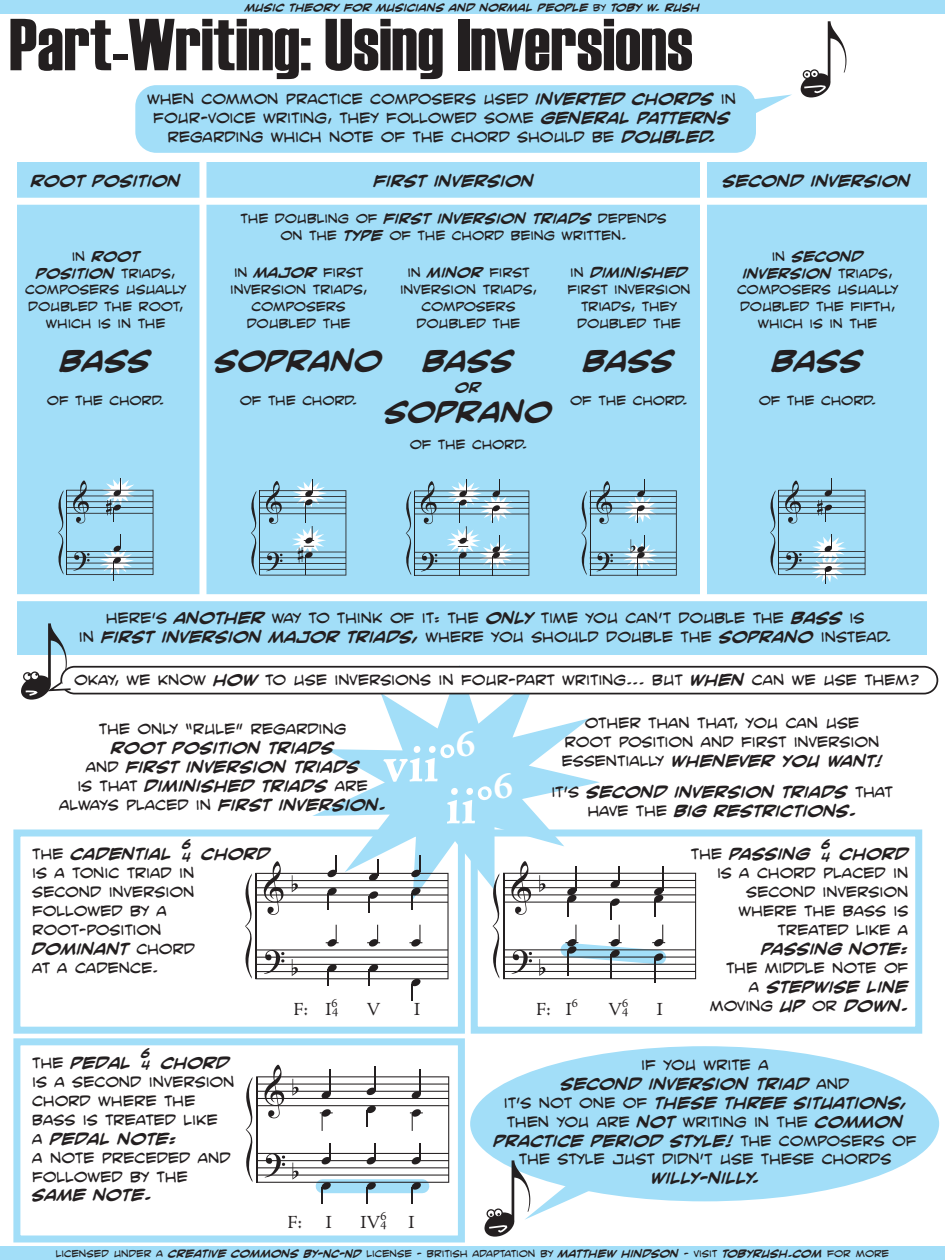
<style>
.page{position:relative;width:945px;height:1260px;background:#fff}
.page>*{position:absolute;margin:0;border:0;box-sizing:border-box;transform-origin:0 0}
.t1{font:73.5px "Haettenschweiler";color:#231f20}
.t2{font:700 57.05px/42px "Adobe Jenson Pro";color:#fff}
.t3{font:700 28px "Smack Attack BB";color:#231f20}
.t4{font:18.55px "Adobe Jenson Pro";color:#231f20}
.t5{font:15.75px/18.9px "Smack Attack BB";color:#231f20;text-align:center}
.t6{font:700 15.75px/18.9px "Smack Attack BB";color:#231f20;text-align:center}
.t7{font:14px/16.8px "Smack Attack BB";color:#231f20;text-align:center}
.t8{font:700 14px "Smack Attack BB";color:#231f20}
.t9{font:12.42px "Adobe Jenson Pro";color:#231f20}
.t10{font:700 12.25px/12.2px "Smack Attack BB";color:#231f20}
.t11{font:10.5px "Smack Attack BB";color:#231f20}
.t12{font:700 10.5px "Smack Attack BB";color:#231f20}
.s1{font-weight:400}
.s2{font-weight:700}
.s3{font-size:12.42px}
</style>
<div class="page">
<div style="left:13px;top:830px;width:452px;height:204px;background:#fff;border:7px solid #a2def8"></div>
<div style="left:471px;top:830px;width:451px;height:204px;background:#fff;border:7px solid #a2def8"></div>
<div style="left:470px;top:1046px;width:469px;height:155px;background:#a2def8;border-radius:50%"></div>
<div style="left:135px;top:85px;width:621px;height:68px;background:#a2def8;border-radius:21px"></div>
<svg style="left:801px;top:21px;width:46px;height:76px"></svg>
<svg style="left:752px;top:94px;width:40px;height:19px"></svg>
<div style="left:17px;top:163px;width:910px;height:492px;background:#a2def8"></div>
<div style="left:199px;top:157px;width:7px;height:441px;background:#fff"></div>
<div style="left:700px;top:157px;width:7px;height:441px;background:#fff"></div>
<div style="left:7px;top:198px;width:930px;height:7px;background:#fff"></div>
<div style="left:7px;top:594px;width:930px;height:7px;background:#fff"></div>
<svg style="left:405px;top:479px;width:124px;height:97px"></svg>
<svg style="left:581px;top:479px;width:96px;height:97px"></svg>
<svg style="left:770px;top:479px;width:96px;height:104px"></svg>
<svg style="left:312px;top:665px;width:288px;height:235px;fill:#a2def8"></svg>
<div style="left:13px;top:1038px;width:452px;height:205px;background:#fff;border:7px solid #a2def8"></div>
<svg style="left:484px;top:1160px;width:116px;height:77px"></svg>
<svg style="left:245px;top:855px;width:204px;height:145px"></svg>
<svg style="left:482px;top:861px;width:214px;height:121px"></svg>
<svg style="left:245px;top:1065px;width:204px;height:139px"></svg>
<div style="left:61px;top:667px;width:876px;height:27px;background:#fff;border-radius:13px"></div>
<div style="left:60px;top:666px;width:878px;height:28px;border:2px solid #231f20;border-radius:13px"></div>
<svg style="left:21px;top:623px;width:51px;height:77px"></svg>
<svg style="left:58px;top:478px;width:95px;height:102px"></svg>
<svg style="left:251px;top:479px;width:95px;height:97px"></svg>
<div style="left:0;top:0;width:945px;height:14px;background:#a2def8"></div>
<div style="left:0;top:1246px;width:945px;height:14px;background:#a2def8"></div>
<p class="t12" style="left:245px;top:1px;width:456px">MUSIC THEORY FOR MUSICIANS AND NORMAL PEOPLE <span class="s1">BY</span> TOBY W. RUSH</p>
<h1 class="t1" style="left:9px;top:3px;width:685px">Part-Writing: Using Inversions</h1>
<p class="t5" style="left:147px;top:90px;width:591px">WHEN COMMON PRACTICE COMPOSERS USED <span class="s2">INVERTED CHORDS</span> IN<br>FOUR-VOICE WRITING, THEY FOLLOWED SOME <span class="s2">GENERAL PATTERNS<br></span>REGARDING WHICH NOTE OF THE CHORD SHOULD BE <span class="s2">DOUBLED.</span></p>
<p class="t6" style="left:31px;top:172px;width:151px">ROOT POSITION</p>
<p class="t6" style="left:374px;top:172px;width:162px">FIRST INVERSION</p>
<p class="t6" style="left:723px;top:172px;width:189px">SECOND INVERSION</p>
<p class="t7" style="left:241px;top:210px;width:428px">THE DOUBLING OF <span class="s2">FIRST INVERSION TRIADS</span> DEPENDS<br>ON THE <span class="s2">TYPE</span> OF THE CHORD BEING WRITTEN.</p>
<p class="t7" style="left:25px;top:248px;width:163px">IN <span class="s2">ROOT<br>POSITION</span> TRIADS,<br>COMPOSERS USUALLY<br>DOUBLED THE ROOT,<br>WHICH IS IN THE</p>
<p class="t7" style="left:230px;top:265px;width:138px">IN <span class="s2">MAJOR</span> FIRST<br>INVERSION TRIADS,<br>COMPOSERS<br>DOUBLED THE</p>
<p class="t7" style="left:400px;top:265px;width:138px">IN <span class="s2">MINOR</span> FIRST<br>INVERSION TRIADS,<br>COMPOSERS<br>DOUBLED THE</p>
<p class="t7" style="left:568px;top:265px;width:124px">IN <span class="s2">DIMINISHED<br></span>FIRST INVERSION<br>TRIADS, THEY<br>DOUBLED THE</p>
<p class="t7" style="left:737px;top:248px;width:163px">IN <span class="s2">SECOND<br>INVERSION</span> TRIADS,<br>COMPOSERS USUALLY<br>DOUBLED THE FIFTH,<br>WHICH IS IN THE</p>
<h3 class="t3" style="left:61px;top:345px;width:92px">BASS</h3>
<h3 class="t3" style="left:215px;top:345px;width:169px">SOPRANO</h3>
<h3 class="t3" style="left:423px;top:345px;width:92px">BASS</h3>
<h3 class="t3" style="left:584px;top:345px;width:92px">BASS</h3>
<h3 class="t3" style="left:772px;top:345px;width:92px">BASS</h3>
<p class="t8" style="left:455px;top:379px;width:27px">OR</p>
<p class="t7" style="left:47px;top:392px;width:119px">OF THE CHORD.</p>
<p class="t7" style="left:240px;top:392px;width:119px">OF THE CHORD.</p>
<h3 class="t3" style="left:385px;top:396px;width:169px">SOPRANO</h3>
<p class="t7" style="left:570px;top:392px;width:119px">OF THE CHORD.</p>
<p class="t7" style="left:759px;top:392px;width:119px">OF THE CHORD.</p>
<p class="t7" style="left:410px;top:436px;width:119px">OF THE CHORD.</p>
<p class="t5" style="left:79px;top:609px;width:814px">HERE’S <span class="s2">ANOTHER</span> WAY TO THINK OF IT: THE <span class="s2">ONLY</span> TIME YOU CAN’T DOUBLE THE <span class="s2">BASS</span> IS<br>IN <span class="s2">FIRST INVERSION MAJOR TRIADS,</span> WHERE YOU SHOULD DOUBLE THE <span class="s2">SOPRANO</span> INSTEAD.</p>
<p class="t5" style="left:74px;top:671px;width:847px">OKAY, WE KNOW <span class="s2">HOW</span> TO USE INVERSIONS IN FOUR-PART WRITING... BUT <span class="s2">WHEN</span> CAN WE USE THEM?</p>
<p class="t5" style="left:99px;top:720px;width:249px">THE ONLY “RULE” REGARDING</p>
<p class="t6" style="left:59px;top:738px;width:328px">ROOT POSITION TRIADS<br><span class="s1">AND</span> FIRST INVERSION TRIADS<br><span class="s1">IS THAT</span> DIMINISHED TRIADS <span class="s1">ARE<br>ALWAYS PLACED IN</span> FIRST INVERSION.</p>
<h2 class="t2" style="left:446px;top:743px;width:69px;text-indent:-63px">vii°<sup>6 </sup>ii°<sup>6</sup></h2>
<p class="t5" style="left:561px;top:714px;width:323px">OTHER THAN THAT, YOU CAN USE<br>ROOT POSITION AND FIRST INVERSION<br>ESSENTIALLY <span class="s2">WHENEVER YOU WANT!</span></p>
<p class="t6" style="left:551px;top:783px;width:343px"><span class="s1">IT’S</span> SECOND INVERSION TRIADS <span class="s1">THAT<br>HAVE THE</span> BIG RESTRICTIONS.</p>
<p class="t10" style="left:182px;top:838px;width:10px">6<br>4</p>
<p class="t6" style="left:32px;top:845px;width:141px"><span class="s1">THE</span> CADENTIAL</p>
<p class="t6" style="left:202px;top:845px;width:70px">CHORD</p>
<p class="t5" style="left:32px;top:864px;width:164px;text-align:left">IS A TONIC TRIAD IN<br>SECOND INVERSION<br>FOLLOWED BY A<br>ROOT-POSITION<br><span class="s2">DOMINANT</span> CHORD<br>AT A CADENCE.</p>
<p class="t10" style="left:141px;top:1047px;width:10px">6<br>4</p>
<p class="t6" style="left:32px;top:1054px;width:101px"><span class="s1">THE</span> PEDAL</p>
<p class="t6" style="left:161px;top:1054px;width:70px">CHORD</p>
<p class="t5" style="left:32px;top:1073px;width:204px;text-align:left">IS A SECOND INVERSION<br>CHORD WHERE THE<br>BASS IS TREATED LIKE<br>A <span class="s2">PEDAL NOTE:<br></span>A NOTE PRECEDED AND<br>FOLLOWED BY THE</p>
<p class="t6" style="left:32px;top:1186px;width:121px">SAME NOTE.</p>
<p class="t9" style="left:332px;top:996px;width:8px">6</p>
<p class="t4" style="left:565px;top:999px;width:14px">I<sup>6</sup></p>
<p class="t9" style="left:622px;top:996px;width:8px">6</p>
<p class="t4" style="left:293px;top:999px;width:16px">F:</p>
<p class="t4" style="left:366px;top:999px;width:15px">V</p>
<p class="t4" style="left:414px;top:999px;width:8px">I</p>
<p class="t4" style="left:608px;top:999px;width:22px">V<span class="s3">4</span></p>
<p class="t4" style="left:536px;top:999px;width:16px">F:</p>
<p class="t4" style="left:657px;top:999px;width:8px">I</p>
<p class="t4" style="left:325px;top:999px;width:15px">I<span class="s3">4</span></p>
<p class="t10" style="left:822px;top:838px;width:10px">6<br>4</p>
<p class="t6" style="left:691px;top:845px;width:121px"><span class="s1">THE</span> PASSING</p>
<p class="t6" style="left:840px;top:845px;width:70px">CHORD</p>
<p class="t5" style="left:717px;top:864px;width:193px;text-align:right">IS A CHORD PLACED IN<br>SECOND INVERSION<br>WHERE THE BASS IS<br>TREATED LIKE A</p>
<p class="t6" style="left:762px;top:939px;width:148px">PASSING NOTE:</p>
<p class="t5" style="left:710px;top:958px;width:200px;text-align:right">THE MIDDLE NOTE OF<br>A <span class="s2">STEPWISE LINE<br></span>MOVING <span class="s2">UP</span> OR <span class="s2">DOWN.</span></p>
<p class="t9" style="left:381px;top:1209px;width:8px">6</p>
<p class="t4" style="left:288px;top:1211px;width:16px">F:</p>
<p class="t4" style="left:326px;top:1211px;width:8px">I</p>
<p class="t4" style="left:408px;top:1211px;width:8px">I</p>
<p class="t4" style="left:360px;top:1211px;width:28px">IV<span class="s3">4</span></p>
<p class="t5" style="left:494px;top:1056px;width:424px">IF YOU WRITE A<br><span class="s2">SECOND INVERSION TRIAD</span> AND<br>IT’S NOT ONE OF <span class="s2">THESE THREE SITUATIONS,<br></span>THEN YOU ARE <span class="s2">NOT</span> WRITING IN THE <span class="s2">COMMON<br>PRACTICE PERIOD STYLE!</span> THE COMPOSERS OF<br>THE STYLE JUST DIDN’T USE THESE CHORDS</p>
<p class="t6" style="left:651px;top:1169px;width:110px">WILLY-NILLY.</p>
<p class="t11" style="left:56px;top:1248px;width:835px">LICENSED UNDER A <span class="s2">CREATIVE COMMONS BY-NC-ND</span> LICENSE - BRITISH ADAPTATION BY <span class="s2">MATTHEW HINDSON</span> - VISIT <span class="s2">TOBYRUSH.COM</span> FOR MORE</p>
</div>
